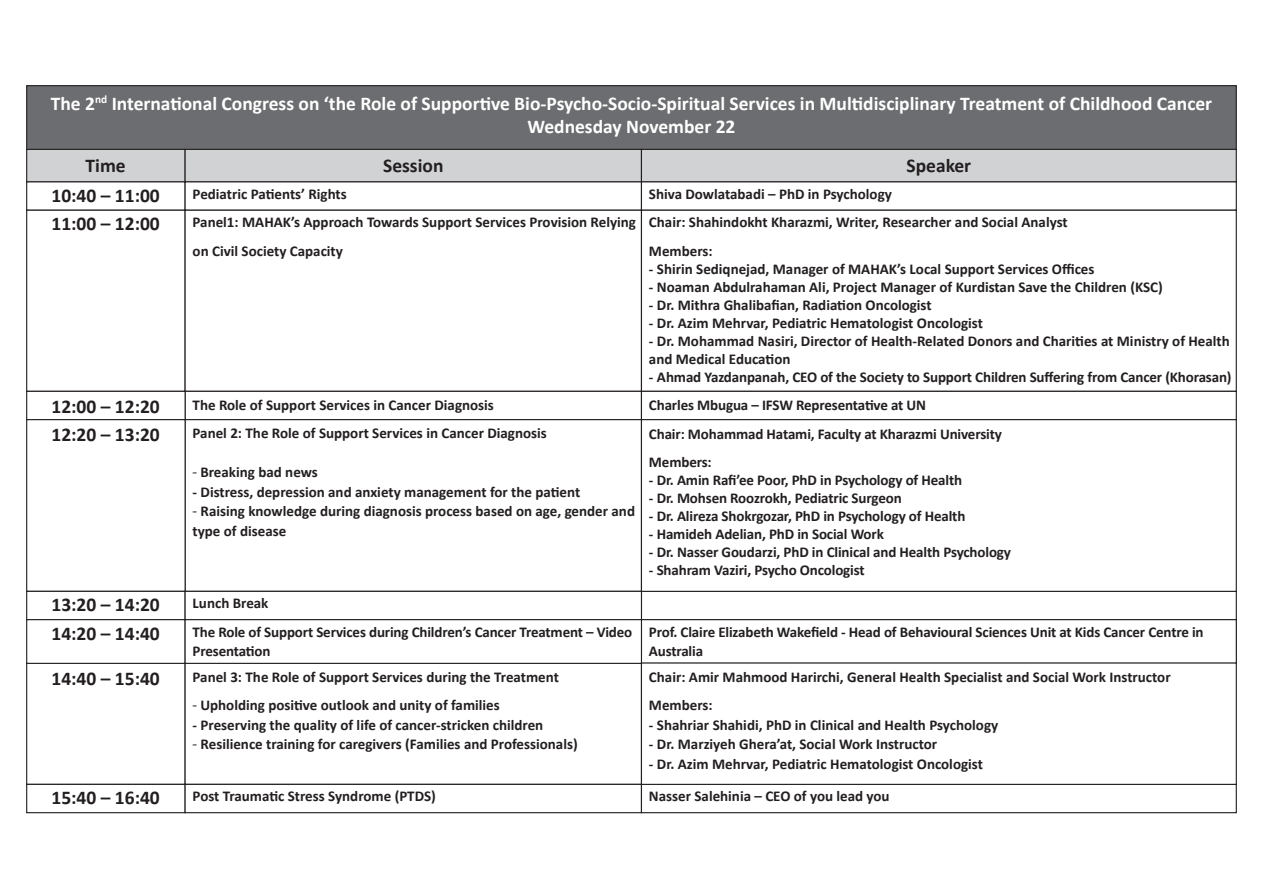
<style>
.page{position:relative;width:1263px;height:893px;background:#fff}
.page>*{position:absolute;margin:0;border:0;box-sizing:border-box;transform-origin:0 0}
.t1{font:700 19.5px/23.4px "Calibri";color:#fff;text-align:center}
.t2{font:700 19.5px/29px "Calibri";color:#231f20}
.t3{font:700 15px/28.5px "Calibri";color:#231f20}
.s1{font-family:"Myriad Pro";font-weight:400}
</style>
<div class="page">
<div style="left:26px;top:85px;width:1211px;height:65px;background:#6c6d70;border:1px solid #231f20"></div>
<div style="left:26px;top:149px;width:160px;height:33px;background:#d1d2d4;border:1px solid #231f20"></div>
<div style="left:185px;top:149px;width:457px;height:33px;background:#d1d2d4;border:1px solid #231f20"></div>
<div style="left:641px;top:149px;width:596px;height:33px;background:#d1d2d4;border:1px solid #231f20"></div>
<div style="left:26px;top:181px;width:160px;height:30px;background:#fff;border:1px solid #231f20"></div>
<div style="left:185px;top:181px;width:457px;height:30px;background:#fff;border:1px solid #231f20"></div>
<div style="left:641px;top:181px;width:596px;height:30px;background:#fff;border:1px solid #231f20"></div>
<div style="left:26px;top:210px;width:160px;height:182px;background:#fff;border:1px solid #231f20"></div>
<div style="left:185px;top:210px;width:457px;height:182px;background:#fff;border:1px solid #231f20"></div>
<div style="left:641px;top:210px;width:596px;height:182px;background:#fff;border:1px solid #231f20"></div>
<div style="left:185px;top:391px;width:457px;height:29px;background:#fff;border:1px solid #231f20"></div>
<div style="left:641px;top:391px;width:596px;height:29px;background:#fff;border:1px solid #231f20"></div>
<div style="left:26px;top:391px;width:160px;height:29px;background:#fff;border:1px solid #231f20"></div>
<div style="left:185px;top:419px;width:457px;height:173px;background:#fff;border:1px solid #231f20"></div>
<div style="left:641px;top:419px;width:596px;height:173px;background:#fff;border:1px solid #231f20"></div>
<div style="left:26px;top:419px;width:160px;height:173px;background:#fff;border:1px solid #231f20"></div>
<div style="left:26px;top:591px;width:160px;height:29px;background:#fff;border:1px solid #231f20"></div>
<div style="left:185px;top:591px;width:457px;height:29px;background:#fff;border:1px solid #231f20"></div>
<div style="left:26px;top:662px;width:160px;height:123px;background:#fff;border:1px solid #231f20"></div>
<div style="left:185px;top:662px;width:457px;height:123px;background:#fff"></div>
<div style="left:641px;top:619px;width:596px;height:45px;background:#fff;border:1px solid #231f20"></div>
<div style="left:26px;top:619px;width:160px;height:45px;background:#fff;border:1px solid #231f20"></div>
<div style="left:185px;top:619px;width:457px;height:45px;background:#fff;border:1px solid #231f20"></div>
<div style="left:26px;top:784px;width:160px;height:29px;background:#fff;border:1px solid #231f20"></div>
<div style="left:185px;top:784px;width:457px;height:29px;background:#fff;border:1px solid #231f20"></div>
<div style="left:641px;top:784px;width:596px;height:29px;background:#fff;border:1px solid #231f20"></div>
<div style="left:641px;top:662px;width:596px;height:123px;background:#fff;border:1px solid #231f20"></div>
<h1 class="t1" style="left:51px;top:91px;width:1163px">The 2<sup>nd</sup> International Congress on ‘the Role of Supportive Bio-Psycho-Socio-Spiritual Services in Multidisciplinary Treatment of Childhood Cancer<br>Wednesday November 22</h1>
<h1 class="t2" style="left:51px;top:151px;width:110px;text-align:center">Time<br>10:40 – 11:00<br>11:00 – 12:00</h1>
<h1 class="t2" style="left:383px;top:151px;width:62px">Session</h1>
<h1 class="t2" style="left:906px;top:151px;width:66px">Speaker</h1>
<p class="t3" style="left:193px;top:179px;width:445px">Pediatric Patients’ Rights<br>Panel1: MAHAK’s Approach Towards Support Services Provision Relying on Civil Society Capacity</p>
<p class="t3" style="left:649px;top:179px;width:420px">Shiva Dowlatabadi – PhD in Psychology<br>Chair: Shahindokht Kharazmi, Writer, Researcher and Social Analyst<br>Members:</p>
<p class="t3" style="left:649px;top:254px;width:447px">- Shirin Sediqnejad, Manager of MAHAK’s Local Support Services Offices</p>
<p class="t3" style="left:649px;top:272px;width:515px">- Noaman Abdulrahaman Ali, Project Manager of Kurdistan Save the Children (KSC)</p>
<p class="t3" style="left:649px;top:290px;width:284px">- Dr. Mithra Ghalibafian, Radiation Oncologist</p>
<p class="t3" style="left:649px;top:308px;width:335px">- Dr. Azim Mehrvar, Pediatric Hematologist Oncologist</p>
<p class="t3" style="left:649px;top:332px;width:582px;line-height:18px">- Dr. Mohammad Nasiri, Director of Health-Related Donors and Charities at Ministry of Health and Medical Education</p>
<p class="t3" style="left:649px;top:362px;width:584px">- Ahmad Yazdanpanah, CEO of the Society to Support Children Suffering from Cancer (Khorasan)<br>Charles Mbugua – IFSW Representative at UN<br>Chair: Mohammad Hatami, Faculty at Kharazmi University<br>Members:</p>
<p class="t3" style="left:649px;top:466px;width:315px">- Dr. Amin Rafi’ee Poor, PhD in Psychology of Health</p>
<p class="t3" style="left:649px;top:484px;width:254px">- Dr. Mohsen Roozrokh, Pediatric Surgeon</p>
<p class="t3" style="left:649px;top:502px;width:318px">- Dr. Alireza Shokrgozar, PhD in Psychology of Health</p>
<p class="t3" style="left:649px;top:520px;width:236px">- Hamideh Adelian, PhD in Social Work</p>
<p class="t3" style="left:649px;top:538px;width:364px">- Dr. Nasser Goudarzi, PhD in Clinical and Health Psychology</p>
<p class="t3" style="left:649px;top:556px;width:217px">- Shahram Vaziri, Psycho Oncologist</p>
<p class="t3" style="left:193px;top:390px;width:356px">The Role of Support Services in Cancer Diagnosis<br>Panel 2: The Role of Support Services in Cancer Diagnosis</p>
<p class="t3" style="left:193px;top:458px;width:127px"><span class="s1">-</span> Breaking bad news</p>
<p class="t3" style="left:193px;top:477px;width:389px">- Distress, depression and anxiety management for the patient</p>
<p class="t3" style="left:193px;top:501px;width:444px;line-height:19.5px"><span class="s1">-</span> Raising knowledge during diagnosis process based on age, gender and type of disease</p>
<h1 class="t2" style="left:51px;top:392px;width:110px;line-height:28.5px">12:00 – 12:20<br>12:20 – 13:20</h1>
<h1 class="t2" style="left:51px;top:590px;width:110px;line-height:28.5px">13:20 – 14:20<br>14:20 – 14:40</h1>
<h1 class="t2" style="left:51px;top:664px;width:110px">14:40 – 15:40</h1>
<p class="t3" style="left:193px;top:589px;width:441px">Lunch Break<br>The Role of Support Services during Children’s Cancer Treatment – Video</p>
<p class="t3" style="left:193px;top:638px;width:368px;line-height:25.5px">Presentation<br>Panel 3: The Role of Support Services during the Treatment</p>
<p class="t3" style="left:193px;top:691px;width:309px"><span class="s1">-</span> Upholding positive outlook and unity of families</p>
<p class="t3" style="left:193px;top:710px;width:352px">- Preserving the quality of life of cancer-stricken children</p>
<p class="t3" style="left:193px;top:730px;width:387px"><span class="s1">-</span> Resilience training for caregivers (Families and Professionals)</p>
<h1 class="t2" style="left:51px;top:783px;width:110px">15:40 – 16:40</h1>
<p class="t3" style="left:193px;top:782px;width:245px">Post Traumatic Stress Syndrome (PTDS)</p>
<p class="t3" style="left:649px;top:622px;width:556px;line-height:19.5px">Prof. Claire Elizabeth Wakefield - Head of Behavioural Sciences Unit at Kids Cancer Centre in<br>Australia</p>
<p class="t3" style="left:649px;top:662px;width:523px">Chair: Amir Mahmood Harirchi, General Health Specialist and Social Work Instructor<br>Members:</p>
<p class="t3" style="left:649px;top:710px;width:351px">- Shahriar Shahidi, PhD in Clinical and Health Psychology</p>
<p class="t3" style="left:649px;top:730px;width:290px">- Dr. Marziyeh Ghera’at, Social Work Instructor</p>
<p class="t3" style="left:649px;top:747px;width:335px;line-height:32.5px">- Dr. Azim Mehrvar, Pediatric Hematologist Oncologist<br>Nasser Salehinia – CEO of you lead you</p>
</div>
